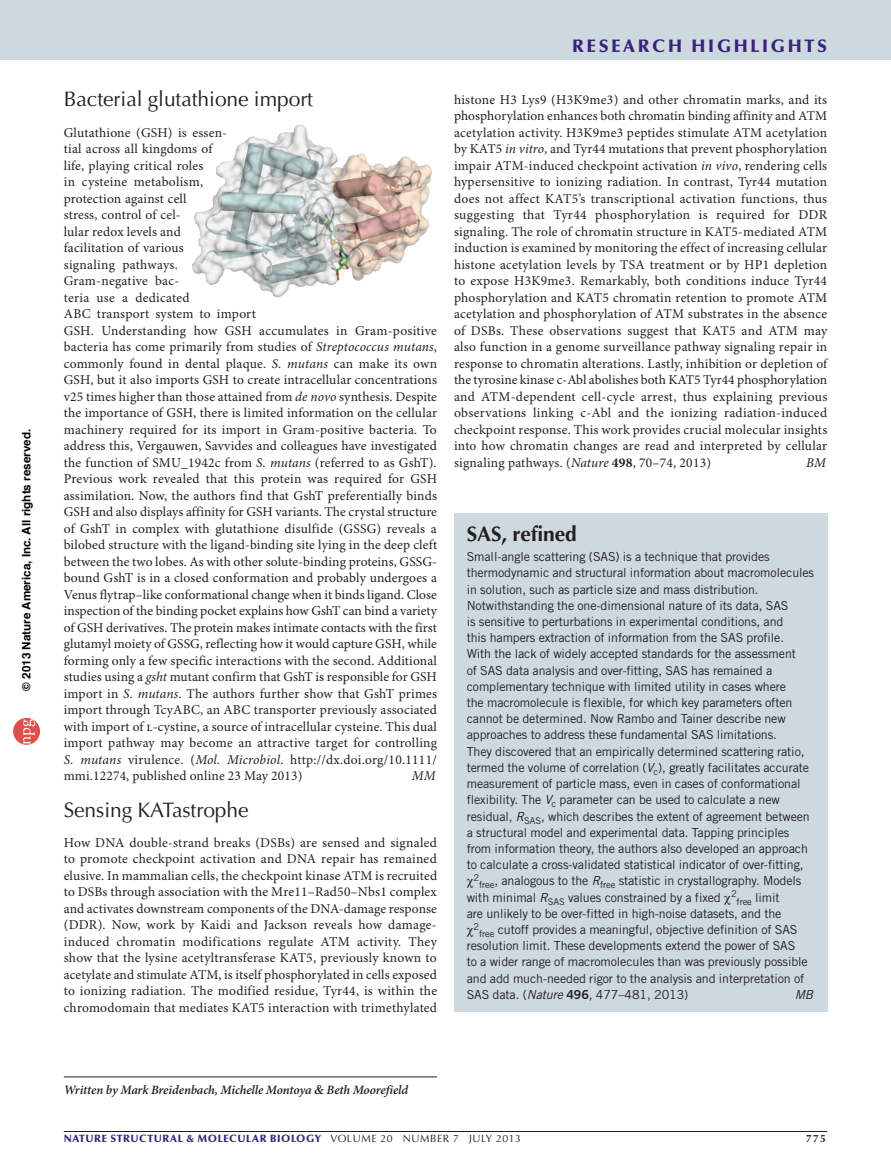
<style>
.page{position:relative;width:891px;height:1175px;background:#fff}
.page>*{position:absolute;margin:0;border:0;box-sizing:border-box;transform-origin:0 0}
.t1{font:21px "Optima LT Std";letter-spacing:-.005em;color:#231f20}
.t2{font:700 21px "Optima LT Std";letter-spacing:-.005em;color:#231f20}
.t3{font:900 18px "Optima LT Std";letter-spacing:.15em;color:#3a227b}
.t4{font:17.4px "Adobe Garamond Pro";color:#fff}
.t5{font:13.5px/16.5px "Minion Pro";letter-spacing:.01em;color:#231f20;text-align:justify}
.t6{font:italic 13.5px "Minion Pro";color:#231f20}
.t7{font:italic 600 12.75px "Minion Pro";letter-spacing:-.01em;color:#231f20}
.t8{font:12.45px/16.2px "Trade Gothic LT Std";letter-spacing:-.01em;color:#231f20}
.t9{font:italic 12.45px "Trade Gothic LT Std";color:#231f20}
.t10{font:700 11.7px "Helvetica";color:#000}
.t11{font:900 10.5px "Optima LT Std";letter-spacing:.05em;color:#3a227b}
.t12{font:700 10.5px "Optima LT Std";color:#231f20}
.t13{font:9.3px "Trade Gothic LT Std";color:#231f20}
.s1{font-style:italic}
.s2{font-weight:700}
.s3{font-family:"Trade Gothic LT Std Bd 2"}
.s4{font-family:"Times LT Std"}
.s5{font-weight:400;color:#231f20}
</style>
<div class="page">
<hr style="left:64px;top:1131px;width:763px;height:1px;background:#231f20">
<div style="left:0;top:0;width:891px;height:60px;background:#cdd8df"></div>
<hr style="left:64px;top:1076px;width:373px;height:1px;background:#231f20">
<div style="left:454px;top:512px;width:373px;height:499px;background:#cdd8df"></div>
<img style="left:192px;top:125px;width:240px;height:172px">
<div style="left:13px;top:718px;width:27px;height:26px;background:#df4e4a;border-radius:50%"></div>
<p class="t10" style="left:17px;top:690px;width:263px;rotate:-90deg">© 2013 Nature America, Inc. All rights reserved.</p>
<p class="t4" style="left:14px;top:744px;width:28px;rotate:-90deg">npg</p>
<h1 class="t1" style="left:64px;top:87px;width:251px">Bacterial glutathione import</h1>
<p class="t5" style="left:64px;top:125px;width:375px;text-align:left">Glutathione (GSH) is essen-<br>tial across all kingdoms of<br>life, playing critical roles<br>in cysteine metabolism,<br>protection against cell<br>stress, control of cel-<br>lular redox levels and<br>facilitation of various<br>signaling pathways.<br>Gram-negative bac-<br>teria use a dedicated<br>ABC transport system to import<br>GSH. Understanding how GSH accumulates in Gram-positive bacteria has come primarily from studies of <span class="s1">Streptococcus mutans</span>, commonly found in dental plaque. <span class="s1">S. mutans</span> can make its own GSH, but it also imports GSH to create intracellular concentrations v25 times higher than those attained from <span class="s1">de novo</span> synthesis. Despite the importance of GSH, there is limited information on the cellular machinery required for its import in Gram-positive bacteria. To address this, Vergauwen, Savvides and colleagues have investigated the function of SMU_1942c from <span class="s1">S. mutans</span> (referred to as GshT).<br>Previous work revealed that this protein was required for GSH assimilation. Now, the authors find that GshT preferentially binds GSH and also displays affinity for GSH variants. The crystal structure of GshT in complex with glutathione disulfide (GSSG) reveals a bilobed structure with the ligand-binding site lying in the deep cleft between the two lobes. As with other solute-binding proteins, GSSG&shy;bound GshT is in a closed conformation and probably undergoes a Venus flytrap–like conformational change when it binds ligand. Close inspection of the binding pocket explains how GshT can bind a variety of GSH derivatives. The protein makes intimate contacts with the first glutamyl moiety of GSSG, reflecting how it would capture GSH, while forming only a few specific interactions with the second. Additional studies using a <span class="s1">gsht</span> mutant confirm that GshT is responsible for GSH import in <span class="s1">S. mutans</span>. The authors further show that GshT primes import through TcyABC, an ABC transporter previously associated with import of l-cystine, a source of intracellular cysteine. This dual import pathway may become an attractive target for controlling <span class="s1">S. mutans</span> virulence. (<span class="s1">Mol. Microbiol</span>. http://dx.doi.org/10.1111/ mmi.12274, published online 23 May 2013)</p>
<p class="t6" style="left:412px;top:768px;width:25px">MM</p>
<h1 class="t1" style="left:64px;top:798px;width:186px">Sensing KATastrophe</h1>
<p class="t5" style="left:64px;top:834px;width:375px">How DNA double-strand breaks (DSBs) are sensed and signaled to promote checkpoint activation and DNA repair has remained elusive. In mammalian cells, the checkpoint kinase ATM is recruited to DSBs through association with the Mre11–Rad50–Nbs1 complex and activates downstream components of the DNA-damage response (DDR). Now, work by Kaidi and Jackson reveals how damage&shy;induced chromatin modifications regulate ATM activity. They show that the lysine acetyltransferase KAT5, previously known to acetylate and stimulate ATM, is itself phosphorylated in cells exposed to ionizing radiation. The modified residue, Tyr44, is within the chromodomain that mediates KAT5 interaction with trimethylated</p>
<h2 class="t3" style="left:572px;top:36px;width:257px">RESEARCH HIGHLIGHTS</h2>
<p class="t5" style="left:454px;top:92px;width:375px">histone H3 Lys9 (H3K9me3) and other chromatin marks, and its phosphorylation enhances both chromatin binding affinity and ATM acetylation activity. H3K9me3 peptides stimulate ATM acetylation by KAT5 <span class="s1">in vitro</span>, and Tyr44 mutations that prevent phosphorylation impair ATM-induced checkpoint activation <span class="s1">in vivo</span>, rendering cells hypersensitive to ionizing radiation. In contrast, Tyr44 mutation does not affect KAT5’s transcriptional activation functions, thus suggesting that Tyr44 phosphorylation is required for DDR signaling. The role of chromatin structure in KAT5-mediated ATM induction is examined by monitoring the effect of increasing cellular histone acetylation levels by TSA treatment or by HP1 depletion to expose H3K9me3. Remarkably, both conditions induce Tyr44 phosphorylation and KAT5 chromatin retention to promote ATM acetylation and phosphorylation of ATM substrates in the absence of DSBs. These observations suggest that KAT5 and ATM may also function in a genome surveillance pathway signaling repair in response to chromatin alterations. Lastly, inhibition or depletion of the tyrosine kinase c-Abl abolishes both KAT5 Tyr44 phosphorylation and ATM-dependent cell-cycle arrest, thus explaining previous observations linking c-Abl and the ionizing radiation-induced checkpoint response. This work provides crucial molecular insights into how chromatin changes are read and interpreted by cellular signaling pathways. (<span class="s1">Nature</span> <span class="s2">498</span>, 70–74, 2013)</p>
<p class="t6" style="left:806px;top:454px;width:21px">BM</p>
<h1 class="t2" style="left:467px;top:521px;width:112px">SAS, refined</h1>
<p class="t8" style="left:467px;top:548px;width:349px">Small-angle scattering (SAS) is a technique that provides thermodynamic and structural information about macromolecules in solution, such as particle size and mass distribution.<br>Notwithstanding the one-dimensional nature of its data, SAS<br>is sensitive to perturbations in experimental conditions, and<br>this hampers extraction of information from the SAS profile.<br>With the lack of widely accepted standards for the assessment<br>of SAS data analysis and over-fitting, SAS has remained a complementary technique with limited utility in cases where<br>the macromolecule is flexible, for which key parameters often cannot be determined. Now Rambo and Tainer describe new approaches to address these fundamental SAS limitations.<br>They discovered that an empirically determined scattering ratio, termed the volume of correlation (<span class="s1">V</span><sub>c</sub>), greatly facilitates accurate measurement of particle mass, even in cases of conformational flexibility. The <span class="s1">V</span><sub>c</sub> parameter can be used to calculate a new residual, <span class="s1">R</span><sub>SAS</sub>, which describes the extent of agreement between a structural model and experimental data. Tapping principles from information theory, the authors also developed an approach to calculate a cross-validated statistical indicator of over-fitting,</p>
<p class="t13" style="left:473px;top:872px;width:7px">2</p>
<p class="t8" style="left:467px;top:872px;width:336px;text-indent:12px"><sub>free</sub>, analogous to the <span class="s1">R</span><sub>free</sub> statistic in crystallography. Models with minimal <span class="s1">R</span><sub>SAS</sub> values constrained by a fixed <sup>2</sup><sub>free</sub> limit<br>are unlikely to be over-fitted in high-noise datasets, and the</p>
<p class="t13" style="left:473px;top:921px;width:7px">2</p>
<p class="t8" style="left:467px;top:921px;width:343px;text-indent:12px"><sub>free</sub> cutoff provides a meaningful, objective definition of SAS resolution limit. These developments extend the power of SAS to a wider range of macromolecules than was previously possible and add much-needed rigor to the analysis and interpretation of SAS data. (<span class="s1">Nature</span> <span class="s3">496</span>, 477–481, 2013)</p>
<p class="t9" style="left:795px;top:986px;width:20px">MB</p>
<p class="t7" style="left:64px;top:1082px;width:346px">Written by Mark Breidenbach, Michelle Montoya <span class="s4">&amp;</span> Beth Moorefield</p>
<p class="t11" style="left:64px;top:1132px;width:459px">NATURE STRUCTURAL &amp; MOLECULAR BIOLOGY <span class="s5">volume 20 number 7 JULY 2013</span></p>
<p class="t12" style="left:806px;top:1132px;width:21px">775</p>
</div>
